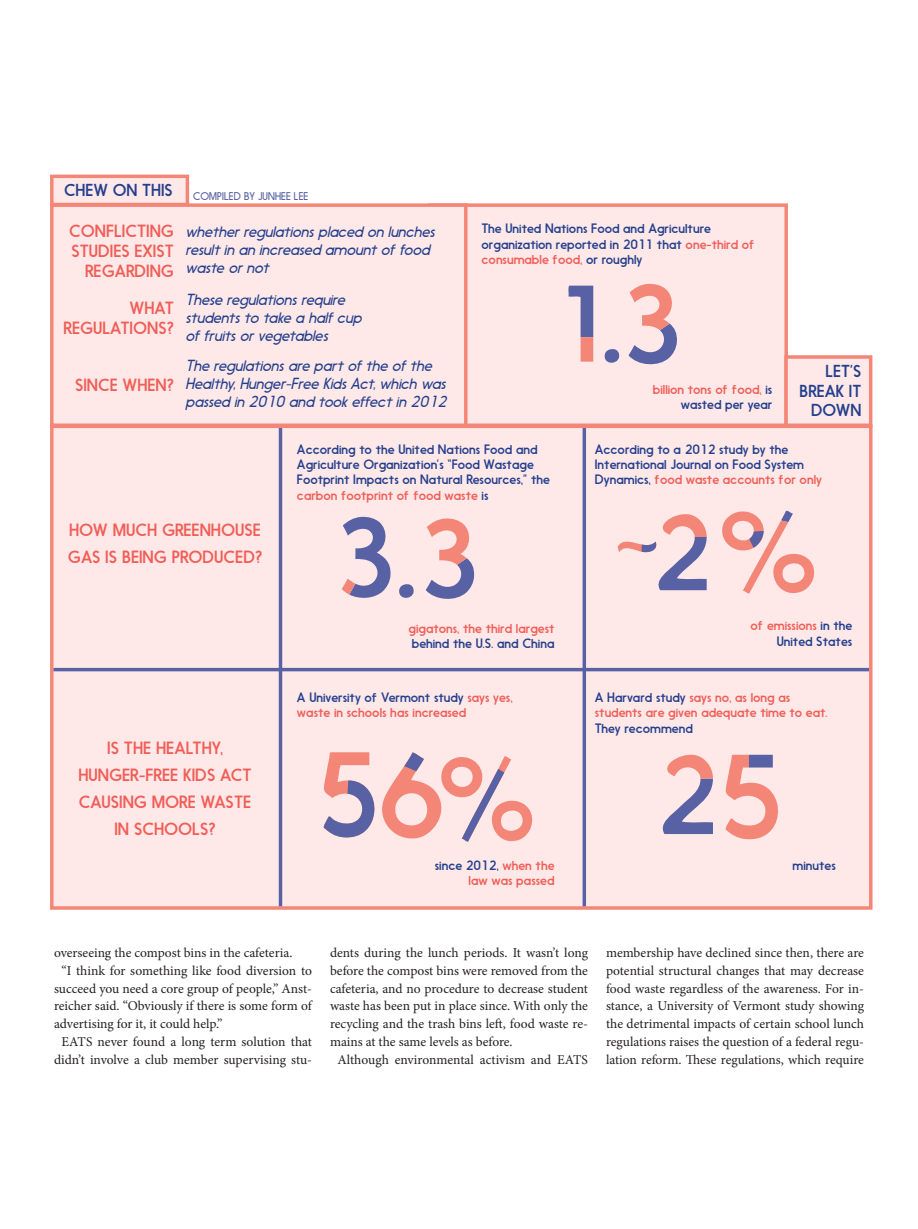
<style>
.page{position:relative;width:918px;height:1229px;background:#fff}
.page>*{position:absolute;margin:0;border:0;box-sizing:border-box;transform-origin:0 0}
.t1{font:16.5px/19.8px "Nanami";color:#f15d57;text-align:right}
.t2{font:16.2px/19.5px "Nanami";color:#253f8e;text-align:right}
.t3{font:15px/18px "Nanami Lt Oblq";color:#253f8e}
.t4{font:13.5px/18px "Minion Pro";letter-spacing:-.005em;color:#231f20;text-align:justify}
.t5{font:12.75px/15.3px "Nanami";color:#253f8e}
.t6{font:12.75px/15.3px "Nanami";color:#f15d57}
.t7{font:300 10.5px "Nanami";letter-spacing:.01em;color:#5861a3}
.s1{color:#f15d57}
.s2{color:#253f8e}
</style>
<div class="page">
<div style="left:428px;top:203px;width:360px;height:224px;background:#fee9e8;border:3px solid #f48677"></div>
<div style="left:50px;top:424px;width:823px;height:485px;background:#fee9e8;border:3px solid #f48677"></div>
<svg style="left:342px;top:516px;width:49px;height:82px"></svg>
<svg style="left:426px;top:518px;width:49px;height:81px"></svg>
<svg style="left:399px;top:584px;width:15px;height:14px"></svg>
<div style="left:50px;top:203px;width:418px;height:224px;background:#fee9e8;border:3px solid #f48677"></div>
<div style="left:50px;top:175px;width:139px;height:31px;background:#fee9e8;border:3px solid #f48677"></div>
<div style="left:784px;top:355px;width:88px;height:72px;background:#fee9e8;border:3px solid #f48677"></div>
<svg style="left:618px;top:514px;width:89px;height:76px"></svg>
<svg style="left:722px;top:510px;width:93px;height:84px"></svg>
<svg style="left:323px;top:752px;width:210px;height:90px"></svg>
<svg style="left:725px;top:754px;width:53px;height:86px"></svg>
<div style="left:749px;top:754px;width:24px;height:13px;background:#5861a3"></div>
<svg style="left:662px;top:754px;width:51px;height:80px"></svg>
<svg style="left:568px;top:286px;width:25px;height:51px"></svg>
<div style="left:581px;top:337px;width:12px;height:25px;background:#f48677"></div>
<svg style="left:605px;top:349px;width:15px;height:14px"></svg>
<svg style="left:629px;top:283px;width:48px;height:82px"></svg>
<hr style="left:583px;top:428px;width:3px;height:478px;background:#5861a3">
<hr style="left:279px;top:428px;width:3px;height:478px;background:#5861a3">
<hr style="left:54px;top:668px;width:815px;height:3px;background:#5861a3">
<p class="t2" style="left:64px;top:180px;width:110px">CHEW ON THIS</p>
<p class="t1" style="left:69px;top:221px;width:106px">CONFLICTING<br>STUDIES EXIST<br>REGARDING</p>
<p class="t3" style="left:186px;top:223px;width:251px">whether regulations placed on lunches result in an increased amount of food waste or not</p>
<p class="t1" style="left:64px;top:298px;width:112px">WHAT<br>REGULATIONS?</p>
<p class="t3" style="left:186px;top:291px;width:178px">These regulations require students to take a half cup of fruits or vegetables</p>
<p class="t1" style="left:75px;top:375px;width:100px">SINCE WHEN?</p>
<p class="t7" style="left:193px;top:190px;width:117px">COMPILED BY JUNHEE LEE</p>
<p class="t5" style="left:482px;top:221px;width:275px">The United Nations Food and Agriculture organization reported in 2011 that <span class="s1">one-third of consumable food,</span> or roughly</p>
<p class="t3" style="left:186px;top:357px;width:262px">The regulations are part of the of the<br>Healthy, Hunger-Free Kids Act, which was passed in 2010 and took effect in 2012</p>
<p class="t2" style="left:800px;top:362px;width:63px">LET’S<br>BREAK IT<br>DOWN</p>
<p class="t6" style="left:653px;top:381px;width:121px;text-align:right">billion tons of food, <span class="s2">is wasted per year</span></p>
<p class="t1" style="left:68px;top:516px;width:196px;line-height:27px;text-align:left">HOW MUCH GREENHOUSE<br>GAS IS BEING PRODUCED?</p>
<p class="t1" style="left:107px;top:738px;width:117px">IS THE HEALTHY,</p>
<p class="t1" style="left:78px;top:761px;width:175px;line-height:27px;text-align:center">HUNGER-FREE KIDS ACT<br>CAUSING MORE WASTE<br>IN SCHOOLS?</p>
<p class="t5" style="left:297px;top:441px;width:255px">According to the United Nations Food and Agriculture Organization’s “Food Wastage Footprint Impacts on Natural Resources,” the <span class="s1">carbon footprint of food waste</span> is</p>
<p class="t6" style="left:409px;top:620px;width:148px">gigatons, the third largest <span class="s2">behind the U.S. and China</span></p>
<p class="t6" style="left:297px;top:690px;width:217px"><span class="s2">A University of Vermont study</span> says yes, waste in schools has increased</p>
<p class="t6" style="left:435px;top:857px;width:121px;text-align:right"><span class="s2">since 2012,</span> when the law was passed</p>
<p class="t5" style="left:595px;top:441px;width:229px">According to a 2012 study by the<br>International Journal on Food System<br>Dynamics, <span class="s1">food waste accounts for only</span></p>
<p class="t5" style="left:751px;top:618px;width:103px;text-align:right"><span class="s1">of emissions</span> in the<br>United States</p>
<p class="t6" style="left:595px;top:690px;width:234px"><span class="s2">A Harvard study</span> says no, as long as students are given adequate time to eat.<br><span class="s2">They recommend</span></p>
<p class="t5" style="left:793px;top:858px;width:45px">minutes</p>
<p class="t4" style="left:54px;top:943px;width:240px">overseeing the compost bins in the cafeteria.</p>
<p class="t4" style="left:54px;top:961px;width:260px;text-indent:8px">“I think for something like food diversion to succeed you need a core group of people,” Anst&shy;reicher said. “Obviously if there is some form of advertising for it, it could help.”</p>
<p class="t4" style="left:54px;top:1033px;width:260px;text-align:center">EATS never found a long term solution that didn’t involve a club member supervising stu-</p>
<p class="t4" style="left:330px;top:943px;width:260px">dents during the lunch periods. It wasn’t long before the compost bins were removed from the cafeteria, and no procedure to decrease student waste has been put in place since. With only the recycling and the trash bins left, food waste re&shy;mains at the same levels as before.</p>
<p class="t4" style="left:338px;top:1051px;width:252px">Although environmental activism and EATS</p>
<p class="t4" style="left:606px;top:943px;width:260px">membership have declined since then, there are potential structural changes that may decrease food waste regardless of the awareness. For in&shy;stance, a University of Vermont study showing the detrimental impacts of certain school lunch regulations raises the question of a federal regu&shy;lation reform. These regulations, which require</p>
</div>
